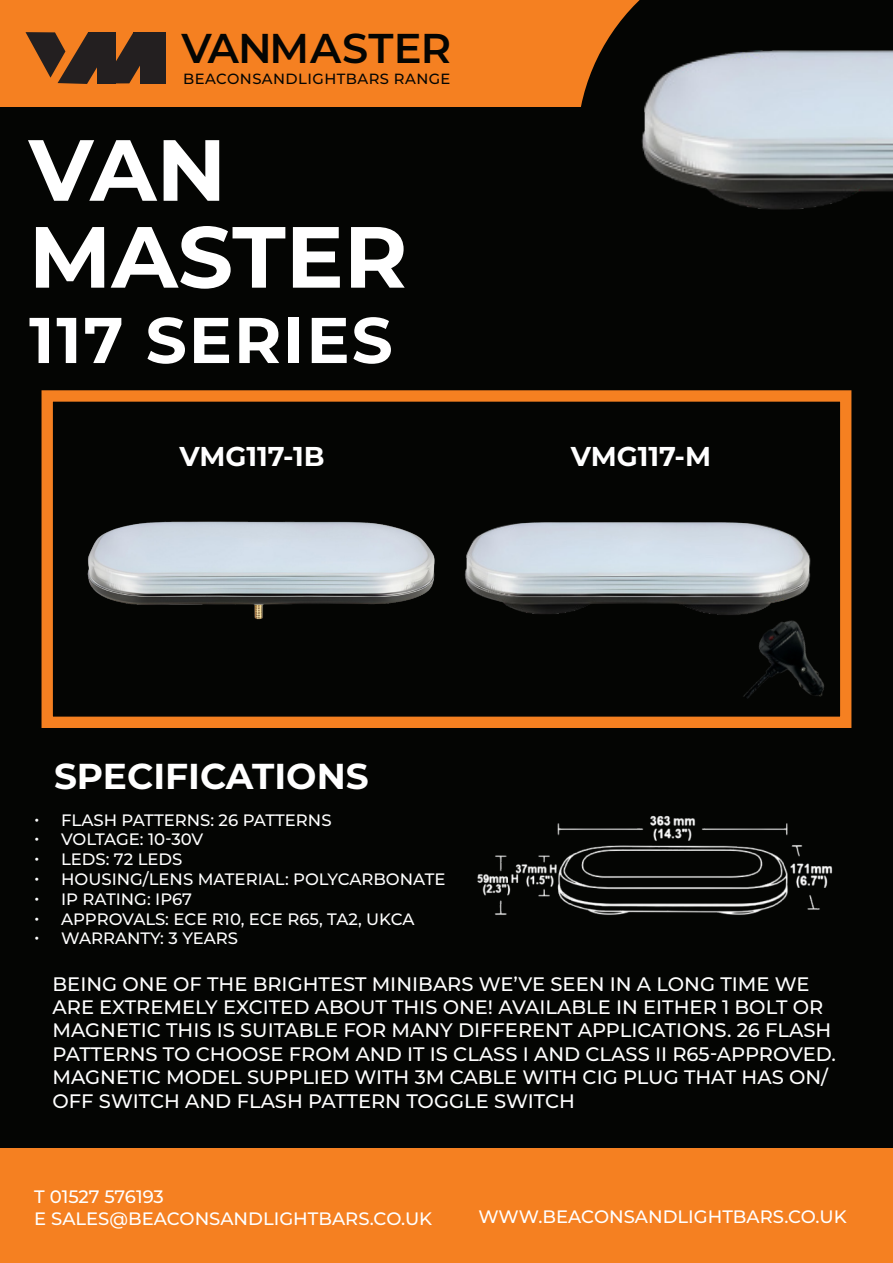
<style>
.page{position:relative;width:893px;height:1263px;background:#040503}
.page>*{position:absolute;margin:0;border:0;box-sizing:border-box;transform-origin:0 0}
.t1{font:700 86.55px "Montserrat";color:#fff}
.t2{font:700 64.5px "Montserrat";letter-spacing:.03em;color:#fff}
.t3{font:600 41.7px "Montserrat";letter-spacing:-.01em;color:#040503}
.t4{font:700 36px "Montserrat";color:#fff}
.t5{font:700 27.15px "Montserrat";color:#fff}
.t6{font:500 19.5px/23.4px "Montserrat";color:#fff}
.t7{font:500 18px "Montserrat";color:#fff}
.t8{font:500 16.5px "Montserrat";color:#fff}
.t9{font:500 14.7px "Montserrat";letter-spacing:.03em;color:#040503}
</style>
<div class="page">
<div style="left:0;top:0;width:893px;height:106px;background:#f58021"></div>
<img style="left:577px;top:0;width:316px;height:210px">
<div style="left:42px;top:390px;width:809px;height:338px;border:11px solid #f58021"></div>
<div style="left:140px;top:33px;width:26px;height:51px;background:#231f20"></div>
<svg style="left:26px;top:32px;width:127px;height:52px"></svg>
<div style="left:0;top:1148px;width:893px;height:115px;background:#f58021"></div>
<img style="left:87px;top:521px;width:321px;height:99px">
<img style="left:408px;top:460px;width:444px;height:154px">
<img style="left:477px;top:815px;width:356px;height:100px">
<img style="left:713px;top:596px;width:139px;height:132px">
<p class="t3" style="left:182px;top:18px;width:271px">VANMASTER</p>
<p class="t9" style="left:183px;top:68px;width:269px">BEACONSANDLIGHTBARS RANGE</p>
<p class="t1" style="left:29px;top:108px;width:199px">VAN</p>
<p class="t1" style="left:29px;top:195px;width:380px">MASTER</p>
<p class="t2" style="left:29px;top:294px;width:365px">117 SERIES</p>
<p class="t5" style="left:179px;top:437px;width:147px">VMG117-1B</p>
<p class="t5" style="left:571px;top:437px;width:142px">VMG117-M</p>
<p class="t4" style="left:54px;top:750px;width:316px">SPECIFICATIONS</p>
<p class="t8" style="left:34px;top:808px;width:299px">• FLASH PATTERNS: 26 PATTERNS</p>
<p class="t8" style="left:34px;top:828px;width:170px">• VOLTAGE: 10-30V</p>
<p class="t8" style="left:34px;top:848px;width:150px">• LEDS: 72 LEDS</p>
<p class="t8" style="left:34px;top:867px;width:413px">• HOUSING/LENS MATERIAL: POLYCARBONATE</p>
<p class="t8" style="left:34px;top:887px;width:160px">• IP RATING: IP67</p>
<p class="t8" style="left:34px;top:907px;width:382px">• APPROVALS: ECE R10, ECE R65, TA2, UKCA</p>
<p class="t8" style="left:34px;top:927px;width:206px">• WARRANTY: 3 YEARS</p>
<p class="t6" style="left:53px;top:971px;width:785px">BEING ONE OF THE BRIGHTEST MINIBARS WE’VE SEEN IN A LONG TIME WE ARE EXTREMELY EXCITED ABOUT THIS ONE! AVAILABLE IN EITHER 1 BOLT OR MAGNETIC THIS IS SUITABLE FOR MANY DIFFERENT APPLICATIONS. 26 FLASH PATTERNS TO CHOOSE FROM AND IT IS CLASS I AND CLASS II R65-APPROVED.<br>MAGNETIC MODEL SUPPLIED WITH 3M CABLE WITH CIG PLUG THAT HAS ON/ OFF SWITCH AND FLASH PATTERN TOGGLE SWITCH</p>
<p class="t7" style="left:34px;top:1184px;width:131px">T 01527 576193</p>
<p class="t7" style="left:34px;top:1206px;width:399px">E SALES@BEACONSANDLIGHTBARS.CO.UK</p>
<p class="t7" style="left:478px;top:1204px;width:370px">WWW.BEACONSANDLIGHTBARS.CO.UK</p>
<p class="t7" style="left:40px;top:1216px;width:306px">BEACONSANDLIGHTBARS.CO.UK</p>
</div>
